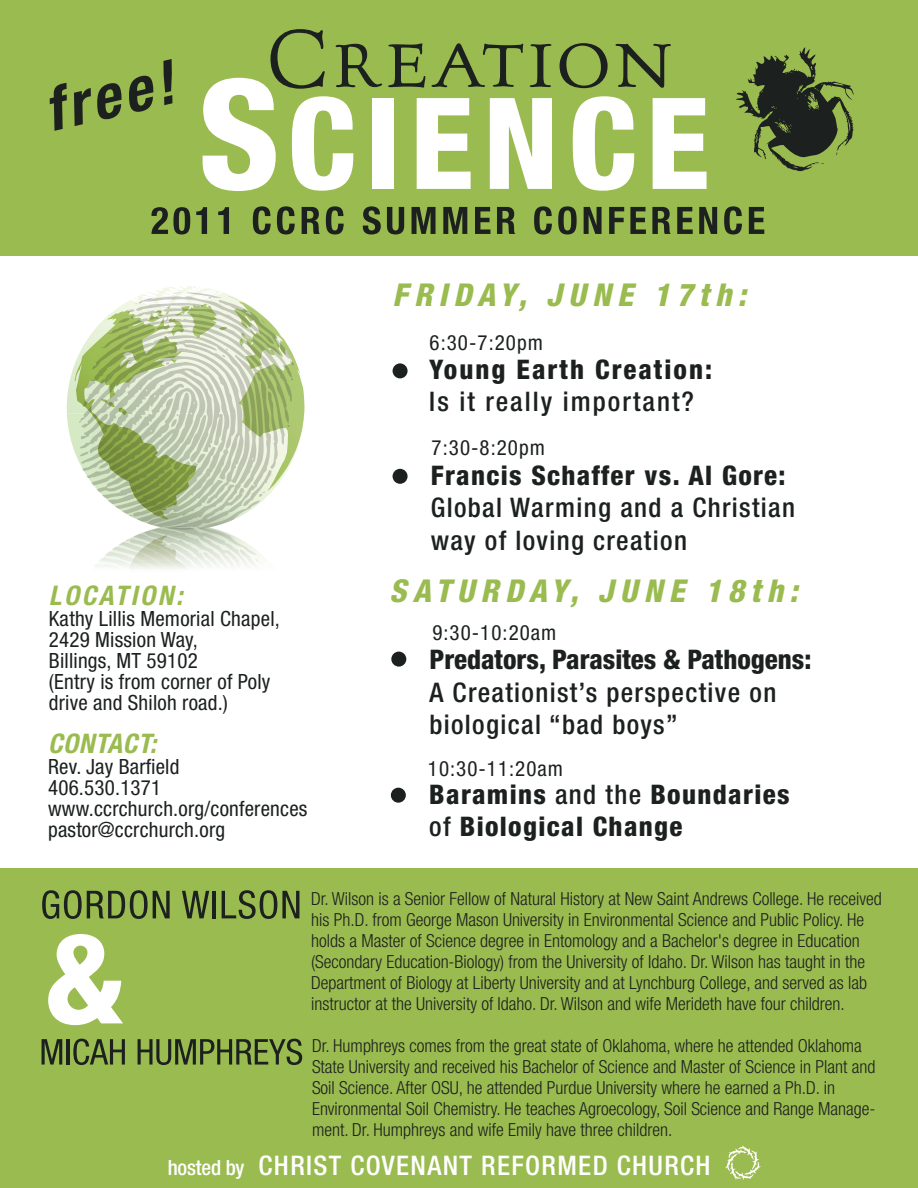
<style>
.page{position:relative;width:918px;height:1188px;background:#fff}
.page>*{position:absolute;margin:0;border:0;box-sizing:border-box;transform-origin:0 0}
.t1{font:75px "Goudy Forum Pro";letter-spacing:.05em;color:#1c211f}
.t2{font:italic 800 condensed 31.5px "Helvetica Neue LT Std";letter-spacing:.2em;color:#9abb4f}
.t3{font:500 condensed 27px/32.4px "Helvetica Neue LT Std";letter-spacing:.05em;color:#1c211f}
.t4{font:800 condensed 27px/32.4px "Helvetica Neue LT Std";letter-spacing:.05em;color:#1c211f}
.t5{font:500 condensed 27px "Helvetica Neue LT Std";letter-spacing:.05em;color:#fff}
.t6{font:800 condensed 27px "Helvetica Neue LT Std";color:#1c211f}
.t7{font:500 condensed 27px "Helvetica Neue LT Std";letter-spacing:.075em;color:#1c211f}
.t8{font:800 condensed 27px "Helvetica Neue LT Std";letter-spacing:.075em;color:#1c211f}
.t9{font:italic 700 condensed 27px "Helvetica Neue LT Std";letter-spacing:.1em;color:#9abb4f}
.t10{font:italic 700 condensed 27px "Helvetica Neue LT Std";letter-spacing:.025em;color:#9abb4f}
.t11{font:condensed 21px/21px "Helvetica Neue LT Std";letter-spacing:.01em;color:#1c211f}
.t12{font:condensed 21px "Helvetica Neue LT Std";letter-spacing:.05em;color:#1c211f}
.t13{font:300 condensed 18px/21px "Helvetica Neue LT Std";color:#1c211f}
.s1{font-weight:500}
.s2{font-size:21px}
</style>
<div class="page">
<div style="left:0;top:0;width:918px;height:255px;background:#9abb4f"></div>
<div style="left:0;top:868px;width:918px;height:320px;background:#9abb4f"></div>
<svg style="left:42px;top:890px;width:128px;height:29px"></svg>
<svg style="left:182px;top:891px;width:27px;height:27px"></svg>
<hr style="left:213px;top:891px;width:3px;height:27px;background:#1c211f">
<svg style="left:222px;top:890px;width:77px;height:29px"></svg>
<svg style="left:48px;top:934px;width:75px;height:91px"></svg>
<svg style="left:152px;top:207px;width:38px;height:27px"></svg>
<svg style="left:196px;top:207px;width:11px;height:27px"></svg>
<svg style="left:218px;top:207px;width:11px;height:27px"></svg>
<svg style="left:253px;top:206px;width:18px;height:28px"></svg>
<svg style="left:277px;top:206px;width:18px;height:28px"></svg>
<svg style="left:302px;top:207px;width:18px;height:27px"></svg>
<svg style="left:326px;top:206px;width:18px;height:28px"></svg>
<svg style="left:363px;top:206px;width:18px;height:28px"></svg>
<svg style="left:387px;top:207px;width:17px;height:27px"></svg>
<svg style="left:412px;top:207px;width:24px;height:27px"></svg>
<svg style="left:443px;top:207px;width:24px;height:27px"></svg>
<svg style="left:475px;top:207px;width:15px;height:27px"></svg>
<svg style="left:497px;top:207px;width:18px;height:27px"></svg>
<svg style="left:534px;top:206px;width:18px;height:28px"></svg>
<svg style="left:558px;top:206px;width:19px;height:28px"></svg>
<svg style="left:584px;top:207px;width:18px;height:27px"></svg>
<svg style="left:609px;top:207px;width:15px;height:27px"></svg>
<svg style="left:630px;top:207px;width:16px;height:27px"></svg>
<svg style="left:652px;top:207px;width:19px;height:27px"></svg>
<svg style="left:677px;top:207px;width:16px;height:27px"></svg>
<svg style="left:699px;top:207px;width:18px;height:27px"></svg>
<svg style="left:724px;top:206px;width:18px;height:28px"></svg>
<svg style="left:749px;top:207px;width:15px;height:27px"></svg>
<svg style="left:203px;top:78px;width:73px;height:113px"></svg>
<svg style="left:292px;top:96px;width:61px;height:95px"></svg>
<div style="left:372px;top:98px;width:22px;height:91px;background:#fff"></div>
<svg style="left:417px;top:98px;width:54px;height:91px"></svg>
<svg style="left:490px;top:98px;width:62px;height:91px"></svg>
<svg style="left:573px;top:96px;width:61px;height:95px"></svg>
<svg style="left:653px;top:98px;width:54px;height:91px"></svg>
<svg style="left:725px;top:1145px;width:36px;height:35px"></svg>
<svg style="left:736px;top:47px;width:118px;height:125px"></svg>
<svg style="left:42px;top:1039px;width:20px;height:26px"></svg>
<hr style="left:66px;top:1039px;width:4px;height:26px;background:#1c211f">
<svg style="left:73px;top:1039px;width:52px;height:26px"></svg>
<svg style="left:138px;top:1039px;width:164px;height:26px"></svg>
<svg style="left:50px;top:83px;width:17px;height:48px"></svg>
<svg style="left:74px;top:88px;width:17px;height:38px"></svg>
<svg style="left:97px;top:83px;width:25px;height:37px"></svg>
<svg style="left:129px;top:75px;width:24px;height:37px"></svg>
<svg style="left:163px;top:59px;width:9px;height:46px"></svg>
<svg style="left:67px;top:286px;width:237px;height:219px"></svg>
<svg style="left:96px;top:505px;width:302px;height:284px"></svg>
<div style="left:391px;top:652px;width:15px;height:15px;background:#1c211f;border-radius:50%"></div>
<div style="left:393px;top:363px;width:15px;height:15px;background:#1c211f;border-radius:50%"></div>
<div style="left:393px;top:469px;width:15px;height:15px;background:#1c211f;border-radius:50%"></div>
<div style="left:391px;top:788px;width:15px;height:15px;background:#1c211f;border-radius:50%"></div>
<h1 class="t1" style="left:266px;top:9px;width:408px">Creation</h1>
<h2 class="t2" style="left:393px;top:275px;width:355px">FRIDAY, JUNE 17th:</h2>
<p class="t11" style="left:430px;top:332px;width:115px">6:30-7:20pm</p>
<h3 class="t8" style="left:429px;top:353px;width:284px">Young Earth Creation:</h3>
<h3 class="t7" style="left:429px;top:386px;width:266px">Is it really important?</h3>
<h3 class="t9" style="left:49px;top:579px;width:135px">LOCATION:</h3>
<p class="t11" style="left:49px;top:608px;width:232px">Kathy Lillis Memorial Chapel,<br>2429 Mission Way,<br>Billings, MT 59102<br>(Entry is from corner of Poly drive and Shiloh road.)</p>
<h3 class="t10" style="left:48px;top:727px;width:110px">CONTACT:</h3>
<p class="t11" style="left:48px;top:756px;width:261px">Rev. Jay Barfield<br>406.530.1371 www.ccrchurch.org/conferences pastor@ccrchurch.org</p>
<p class="t11" style="left:432px;top:437px;width:115px">7:30-8:20pm</p>
<h3 class="t4" style="left:431px;top:458px;width:356px">Francis Schaffer vs. Al Gore:</h3>
<h3 class="t3" style="left:431px;top:491px;width:366px">Global Warming and a Christian way of loving creation</h3>
<h2 class="t2" style="left:390px;top:571px;width:410px">SATURDAY, JUNE 18th:</h2>
<p class="t11" style="left:432px;top:622px;width:126px">9:30-10:20am</p>
<h3 class="t6" style="left:429px;top:643px;width:384px">Predators, Parasites &amp; Pathogens:</h3>
<h3 class="t3" style="left:429px;top:675px;width:348px">A Creationist’s perspective on biological “bad boys”</h3>
<p class="t12" style="left:428px;top:756px;width:137px">10:30-11:20am</p>
<h3 class="t4" style="left:429px;top:778px;width:362px">Baramins <span class="s1">and the</span> Boundaries <span class="s1">of</span> Biological Change</h3>
<p class="t13" style="left:311px;top:888px;width:572px">Dr. Wilson is a Senior Fellow of Natural History at New Saint Andrews College. He received his Ph.D. from George Mason University in Environmental Science and Public Policy. He holds a Master of Science degree in Entomology and a Bachelor's degree in Education (Secondary Education-Biology) from the University of Idaho. Dr. Wilson has taught in the Department of Biology at Liberty University and at Lynchburg College, and served as lab instructor at the University of Idaho. Dr. Wilson and wife Merideth have four children.</p>
<p class="t13" style="left:312px;top:1035px;width:565px">Dr. Humphreys comes from the great state of Oklahoma, where he attended Oklahoma State University and received his Bachelor of Science and Master of Science in Plant and Soil Science. After OSU, he attended Purdue University where he earned a Ph.D. in Environmental Soil Chemistry. He teaches Agroecology, Soil Science and Range Manage&shy;ment. Dr. Humphreys and wife Emily have three children.</p>
<h3 class="t5" style="left:168px;top:1149px;width:544px"><span class="s2">hosted by</span> CHRIST COVENANT REFORMED CHURCH</h3>
</div>
